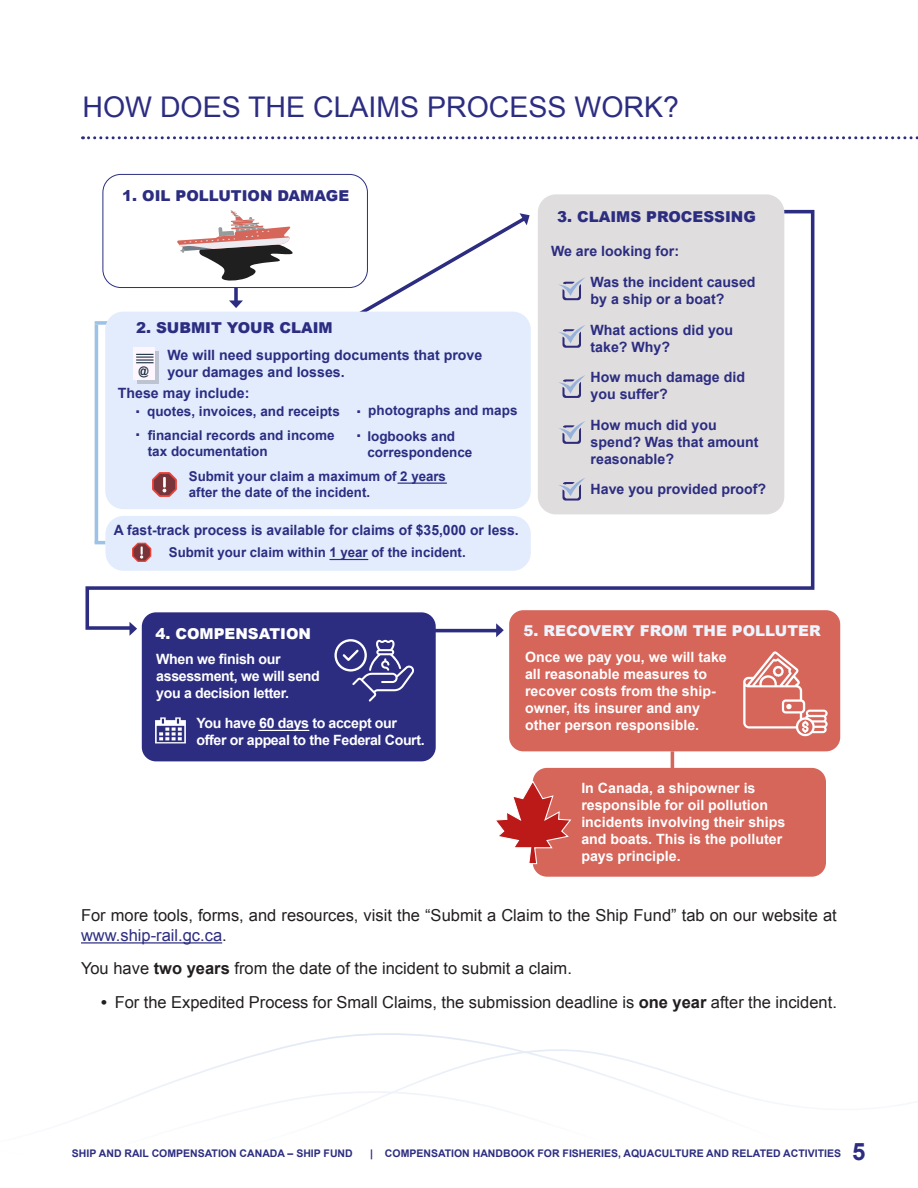
<style>
.page{position:relative;width:918px;height:1188px;background:#fff}
.page>*{position:absolute;margin:0;border:0;box-sizing:border-box;transform-origin:0 0}
.t1{font:28.5px "Arial";color:#2c2d81}
.t2{font:700 24px "Arial";color:#2c2d81}
.t3{font:700 18.9px "Arial";color:#2c2d81}
.t4{font:16.5px/19.8px "Arial";color:#231f20}
.t5{font:900 15px "Arial";color:#2c2d81}
.t6{font:900 15px "Arial";color:#eaf6ff}
.t7{font:900 15px "Arial";color:#fff}
.t8{font:700 14.25px/17px "Arial";color:#2c2d81}
.t9{font:700 14.25px/17px "Arial";color:#fff}
.t10{font:700 14.25px/17px "Arial";letter-spacing:-.025em;color:#fff}
.t11{font:700 13.5px/16.2px "Arial";color:#2c2d81}
.t12{font:900 13.05px "Arial";color:#182b3b}
.t13{font:700 10.5px "Arial";color:#2c2d81}
.s1{color:#2c2d81}
.s2{font-weight:700}
</style>
<div class="page">
<svg style="left:85px;top:1033px;width:695px;height:83px"></svg>
<svg style="left:85px;top:208px;width:730px;height:424px"></svg>
<svg style="left:234px;top:288px;width:4px;height:12px"></svg>
<div style="left:103px;top:174px;width:264px;height:114px;background:#fff;border-radius:18px"></div>
<div style="left:103px;top:174px;width:265px;height:114px;border:1px solid #2c2e81;border-radius:18px"></div>
<svg style="left:229px;top:300px;width:14px;height:8px"></svg>
<svg style="left:95px;top:321px;width:12px;height:4px"></svg>
<hr style="left:95px;top:325px;width:3px;height:218px;background:#9cc2e5">
<svg style="left:95px;top:541px;width:11px;height:3px"></svg>
<svg style="left:347px;top:212px;width:185px;height:111px"></svg>
<div style="left:106px;top:516px;width:425px;height:55px;background:#e2ecfd;border-radius:18px"></div>
<div style="left:105px;top:312px;width:426px;height:197px;background:#e2ecfd;border-radius:18px"></div>
<div style="left:137px;top:351px;width:22px;height:33px;background:#bcc3d1"></div>
<div style="left:133px;top:348px;width:22px;height:32px;background:#fef6ff"></div>
<svg style="left:136px;top:354px;width:18px;height:9px"></svg>
<div style="left:538px;top:194px;width:246px;height:320px;background:#dfdddd;border-radius:18px"></div>
<svg style="left:152px;top:472px;width:25px;height:25px"></svg>
<svg style="left:132px;top:543px;width:19px;height:19px"></svg>
<hr style="left:398px;top:483px;width:49px;height:1px;background:#2c2d81">
<hr style="left:330px;top:559px;width:38px;height:1px;background:#2c2d81">
<svg style="left:129px;top:622px;width:8px;height:14px"></svg>
<svg style="left:496px;top:623px;width:8px;height:14px"></svg>
<hr style="left:309px;top:629px;width:192px;height:3px;background:#2c2d81">
<hr style="left:671px;top:751px;width:3px;height:104px;background:#d6655a">
<div style="left:533px;top:768px;width:293px;height:109px;background:#d6655a;border-radius:14px"></div>
<div style="left:142px;top:612px;width:294px;height:149px;background:#2c2d81;border-radius:14px"></div>
<div style="left:509px;top:610px;width:331px;height:141px;background:#d6655a;border-radius:14px"></div>
<svg style="left:496px;top:780px;width:76px;height:85px"></svg>
<svg style="left:155px;top:717px;width:31px;height:26px"></svg>
<hr style="left:259px;top:730px;width:50px;height:1px;background:#fff">
<svg style="left:559px;top:277px;width:26px;height:23px"></svg>
<svg style="left:559px;top:325px;width:26px;height:23px"></svg>
<svg style="left:559px;top:375px;width:26px;height:23px"></svg>
<svg style="left:559px;top:421px;width:26px;height:23px"></svg>
<svg style="left:559px;top:478px;width:26px;height:23px"></svg>
<svg style="left:177px;top:211px;width:116px;height:70px"></svg>
<svg style="left:82px;top:136px;width:836px;height:3px"></svg>
<hr style="left:81px;top:942px;width:141px;height:2px;background:#2c2d81">
<svg style="left:334px;top:639px;width:80px;height:63px"></svg>
<svg style="left:743px;top:651px;width:85px;height:86px"></svg>
<h1 class="t1" style="left:82px;top:88px;width:598px">HOW DOES THE CLAIMS PROCESS WORK?</h1>
<p class="t5" style="left:122px;top:185px;width:229px">1. OIL POLLUTION DAMAGE</p>
<p class="t5" style="left:136px;top:317px;width:198px">2. SUBMIT YOUR CLAIM</p>
<p class="t8" style="left:167px;top:346px;width:316px">We will need supporting documents that prove your damages and losses.</p>
<p class="t8" style="left:118px;top:385px;width:133px">These may include:</p>
<p class="t12" style="left:139px;top:362px;width:11px">@</p>
<p class="t11" style="left:147px;top:404px;width:194px">quotes, invoices, and receipts</p>
<h3 class="t3" style="left:135px;top:394px;width:7px">.</h3>
<h3 class="t3" style="left:356px;top:394px;width:7px">.</h3>
<h3 class="t3" style="left:135px;top:417px;width:7px">.</h3>
<p class="t11" style="left:148px;top:427px;width:188px">financial records and income tax documentation</p>
<h3 class="t3" style="left:356px;top:418px;width:7px">.</h3>
<p class="t11" style="left:368px;top:403px;width:151px">photographs and maps</p>
<p class="t11" style="left:367px;top:428px;width:107px">logbooks and correspondence</p>
<p class="t11" style="left:189px;top:469px;width:259px">Submit your claim a maximum of 2 years after the date of the incident.</p>
<p class="t8" style="left:114px;top:522px;width:406px">A fast-track process is available for claims of $35,000 or less.</p>
<p class="t11" style="left:169px;top:545px;width:298px">Submit your claim within 1 year of the incident.</p>
<p class="t5" style="left:557px;top:206px;width:200px">3. CLAIMS PROCESSING</p>
<p class="t8" style="left:551px;top:243px;width:130px">We are looking for:</p>
<p class="t8" style="left:591px;top:274px;width:166px">Was the incident caused by a ship or a boat?</p>
<p class="t8" style="left:591px;top:322px;width:144px">What actions did you take? Why?</p>
<p class="t8" style="left:591px;top:369px;width:156px">How much damage did you suffer?</p>
<p class="t8" style="left:591px;top:417px;width:170px">How much did you spend? Was that amount reasonable?</p>
<p class="t8" style="left:591px;top:481px;width:177px">Have you provided proof?</p>
<p class="t7" style="left:155px;top:623px;width:157px">4. COMPENSATION</p>
<p class="t6" style="left:524px;top:620px;width:299px">5. RECOVERY FROM THE POLLUTER</p>
<p class="t10" style="left:156px;top:651px;width:165px">When we finish our assessment, we will send you a decision letter.</p>
<p class="t9" style="left:525px;top:649px;width:203px">Once we pay you, we will take all reasonable measures to recover costs from the ship&shy;owner, its insurer and any other person responsible.</p>
<p class="t10" style="left:196px;top:715px;width:230px">You have 60 days to accept our offer or appeal to the Federal Court.</p>
<p class="t9" style="left:581px;top:780px;width:206px">In Canada, a shipowner is responsible for oil pollution incidents involving their ships and boats. This is the polluter pays principle.</p>
<p class="t4" style="left:81px;top:906px;width:757px">For more tools, forms, and resources, visit the “Submit a Claim to the Ship Fund” tab on our website at <span class="s1">www.ship-rail.gc.ca</span>.</p>
<p class="t4" style="left:81px;top:959px;width:492px">You have <span class="s2">two years</span> from the date of the incident to submit a claim.</p>
<p class="t4" style="left:101px;top:992px;width:737px"><span class="s2">•</span> For the Expedited Process for Small Claims, the submission deadline is <span class="s2">one year</span> after the incident.</p>
<p class="t13" style="left:72px;top:1146px;width:282px">SHIP AND RAIL COMPENSATION CANADA – SHIP FUND</p>
<p class="t13" style="left:370px;top:1146px;width:472px">| COMPENSATION HANDBOOK FOR FISHERIES, AQUACULTURE AND RELATED ACTIVITIES</p>
<h2 class="t2" style="left:852px;top:1136px;width:15px">5</h2>
</div>
